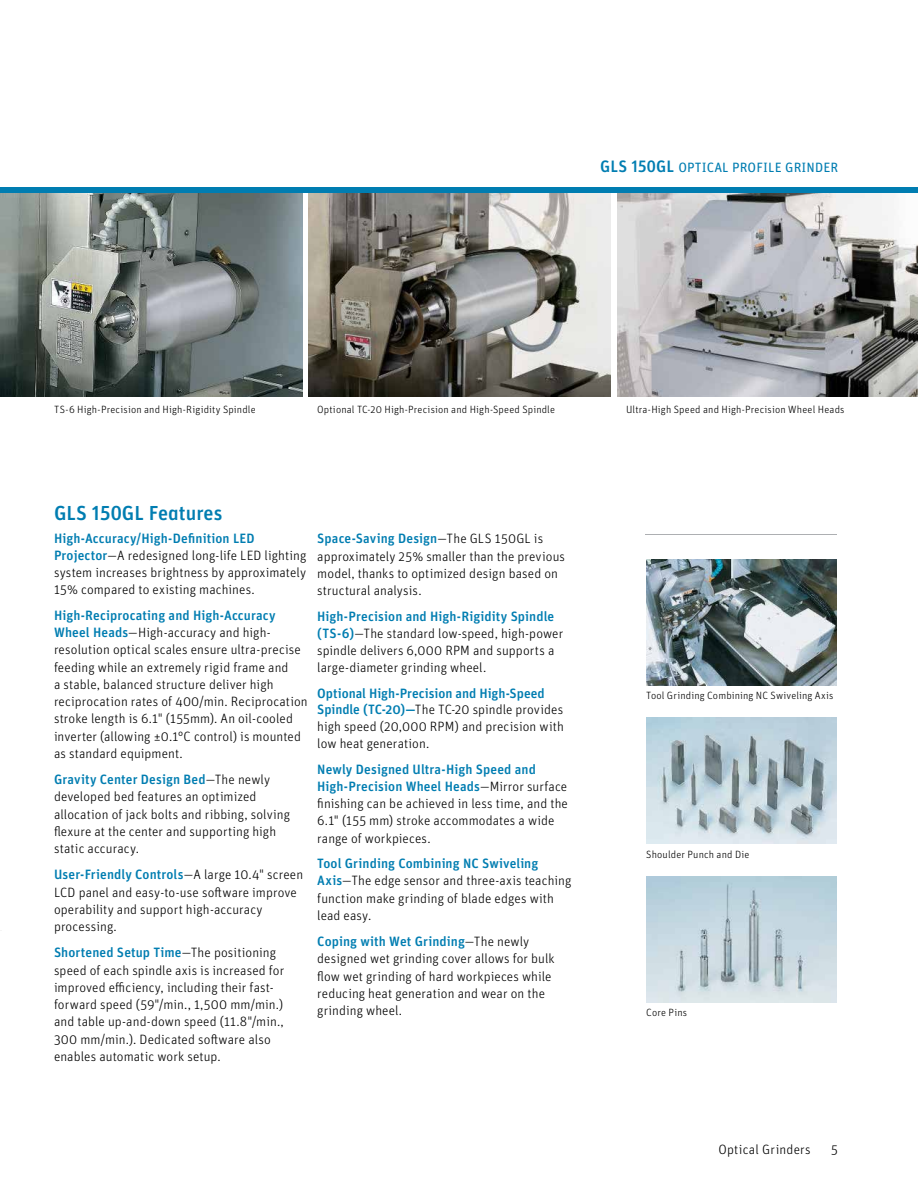
<style>
.page{position:relative;width:918px;height:1188px;background:#fff}
.page>*{position:absolute;margin:0;border:0;box-sizing:border-box;transform-origin:0 0}
.t1{font:500 20.25px "Unit OT";color:#007db1}
.t2{font:300 13.5px/17.2px "Unit OT";letter-spacing:.005em;color:#000}
.t3{font:13.5px "Unit OT";letter-spacing:.01em;color:#007db1}
.t4{font:300 10.5px "Unit OT";letter-spacing:.015em;color:#000}
.s1{font-weight:500;font-size:16.5px}
.s2{font-weight:500;color:#007db1}
</style>
<div class="page">
<img style="left:308px;top:193px;width:302px;height:203px">
<img style="left:617px;top:193px;width:301px;height:203px">
<img style="left:0;top:193px;width:302px;height:203px">
<div style="left:0;top:187px;width:918px;height:6px;background:#007db1"></div>
<img style="left:646px;top:718px;width:191px;height:126px">
<hr style="left:645px;top:534px;width:192px;height:1px;background:#adafb2">
<img style="left:646px;top:877px;width:191px;height:126px">
<img style="left:646px;top:559px;width:191px;height:127px">
<p class="t3" style="left:600px;top:159px;width:240px"><span class="s1">GLS 150GL</span> OPTICAL PROFILE GRINDER</p>
<p class="t4" style="left:54px;top:404px;width:203px">TS-6 High-Precision and High-Rigidity Spindle</p>
<p class="t4" style="left:317px;top:404px;width:239px">Optional TC-20 High-Precision and High-Speed Spindle</p>
<p class="t4" style="left:626px;top:404px;width:220px">Ultra-High Speed and High-Precision Wheel Heads</p>
<h1 class="t1" style="left:54px;top:500px;width:170px">GLS 150GL Features</h1>
<p class="t2" style="left:54px;top:529px;width:254px"><span class="s2">High-Accuracy/High-Definition LED Projector</span>—A redesigned long-life LED lighting system increases brightness by approximately 15% compared to existing machines.</p>
<p class="t2" style="left:54px;top:607px;width:255px"><span class="s2">High-Reciprocating and High-Accuracy Wheel Heads</span>—High-accuracy and high&shy;resolution optical scales ensure ultra-precise feeding while an extremely rigid frame and<br>a stable, balanced structure deliver high reciprocation rates of 400/min. Reciprocation stroke length is 6.1" (155mm). An oil-cooled inverter (allowing ±0.1°C control) is mounted as standard equipment.</p>
<p class="t2" style="left:54px;top:771px;width:238px"><span class="s2">Gravity Center Design Bed</span>—The newly developed bed features an optimized allocation of jack bolts and ribbing, solving flexure at the center and supporting high static accuracy.</p>
<p class="t2" style="left:54px;top:866px;width:251px"><span class="s2">User-Friendly Controls</span>—A large 10.4" screen LCD panel and easy-to-use software improve operability and support high-accuracy processing.</p>
<p class="t2" style="left:54px;top:944px;width:232px"><span class="s2">Shortened Setup Time</span>—The positioning speed of each spindle axis is increased for improved efficiency, including their fast&shy;forward speed (59"/min., 1,500 mm/min.) and table up-and-down speed (11.8"/min., 300 mm/min.). Dedicated software also enables automatic work setup.</p>
<p class="t2" style="left:317px;top:530px;width:249px"><span class="s2">Space-Saving Design</span>—The GLS 150GL is approximately 25% smaller than the previous model, thanks to optimized design based on structural analysis.</p>
<p class="t2" style="left:317px;top:607px;width:248px"><span class="s2">High-Precision and High-Rigidity Spindle (TS-6)</span>—The standard low-speed, high-power spindle delivers 6,000 RPM and supports a large-diameter grinding wheel.</p>
<p class="t2" style="left:317px;top:685px;width:248px;line-height:16.8px"><span class="s2">Optional High-Precision and High-Speed Spindle (TC-20)—</span>The TC-20 spindle provides high speed (20,000 RPM) and precision with low heat generation.</p>
<p class="t2" style="left:317px;top:760px;width:252px"><span class="s2">Newly Designed Ultra-High Speed and High-Precision Wheel Heads</span>—Mirror surface finishing can be achieved in less time, and the 6.1" (155 mm) stroke accommodates a wide range of workpieces.</p>
<p class="t2" style="left:317px;top:855px;width:256px"><span class="s2">Tool Grinding Combining NC Swiveling Axis</span>—The edge sensor and three-axis teaching function make grinding of blade edges with lead easy.</p>
<p class="t2" style="left:317px;top:933px;width:239px"><span class="s2">Coping with Wet Grinding</span>—The newly designed wet grinding cover allows for bulk flow wet grinding of hard workpieces while reducing heat generation and wear on the grinding wheel.</p>
<p class="t4" style="left:646px;top:689px;width:189px">Tool Grinding Combining NC Swiveling Axis</p>
<p class="t4" style="left:646px;top:848px;width:105px">Shoulder Punch and Die</p>
<p class="t4" style="left:646px;top:1007px;width:43px">Core Pins</p>
<p class="t2" style="left:718px;top:1140px;width:94px">Optical Grinders</p>
<p class="t2" style="left:831px;top:1140px;width:8px">5</p>
</div>
